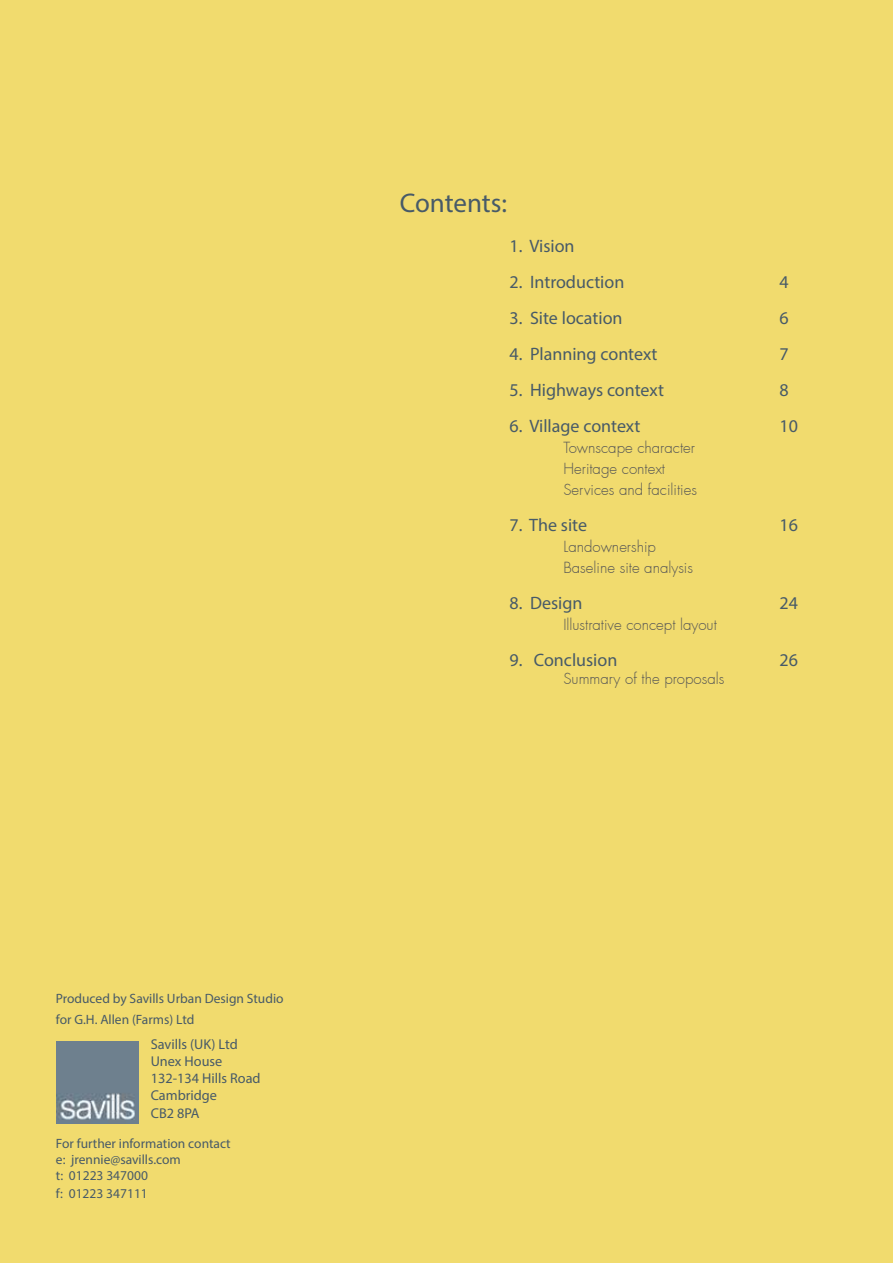
<style>
.page{position:relative;width:893px;height:1263px;background:#f1db6e}
.page>*{position:absolute;margin:0;border:0;box-sizing:border-box;transform-origin:0 0}
.t1{font:27px "Myriad Pro";letter-spacing:-.005em;color:#475a68}
.t2{font:18px "Myriad Pro";color:#475a68}
.t3{font:300 15px/21px "Futura";color:#575756}
.t4{font:14.25px/17.2px "Myriad Pro";color:#475a68}
.t5{font:13.5px/16.2px "Myriad Pro";color:#475a68}
</style>
<div class="page">
<img style="left:56px;top:1041px;width:82px;height:82px">
<h1 class="t1" style="left:400px;top:186px;width:109px">Contents:</h1>
<p class="t2" style="left:509px;top:234px;width:67px">1. Vision</p>
<p class="t2" style="left:509px;top:270px;width:116px">2. Introduction</p>
<p class="t2" style="left:779px;top:270px;width:11px">4</p>
<p class="t2" style="left:509px;top:306px;width:115px">3. Site location</p>
<p class="t2" style="left:779px;top:306px;width:11px">6</p>
<p class="t2" style="left:509px;top:342px;width:150px">4. Planning context</p>
<p class="t2" style="left:779px;top:342px;width:11px">7</p>
<p class="t2" style="left:509px;top:378px;width:156px">5. Highways context</p>
<p class="t2" style="left:779px;top:378px;width:11px">8</p>
<p class="t2" style="left:509px;top:414px;width:133px">6. Village context</p>
<p class="t2" style="left:779px;top:414px;width:20px">10</p>
<p class="t3" style="left:563px;top:437px;width:135px">Townscape character<br>Heritage context<br>Services and facilities</p>
<p class="t2" style="left:509px;top:513px;width:79px">7. The site</p>
<p class="t2" style="left:779px;top:513px;width:20px">16</p>
<p class="t3" style="left:563px;top:537px;width:131px">Landownership<br>Baseline site analysis</p>
<p class="t2" style="left:509px;top:592px;width:74px">8. Design</p>
<p class="t2" style="left:779px;top:592px;width:20px">24</p>
<p class="t3" style="left:563px;top:615px;width:155px">Illustrative concept layout</p>
<p class="t2" style="left:509px;top:649px;width:109px">9. Conclusion</p>
<p class="t2" style="left:779px;top:649px;width:20px">26</p>
<p class="t3" style="left:563px;top:669px;width:162px">Summary of the proposals</p>
<p class="t5" style="left:56px;top:988px;width:229px;line-height:21px">Produced by Savills Urban Design Studio for G.H. Allen (Farms) Ltd</p>
<p class="t4" style="left:151px;top:1035px;width:111px">Savills (UK) Ltd<br>Unex House<br>132-134 Hills Road<br>Cambridge<br>CB2 8PA</p>
<p class="t5" style="left:56px;top:1135px;width:176px">For further information contact e: jrennie@savills.com<br>t: 01223 347000</p>
<p class="t5" style="left:56px;top:1185px;width:93px">f: 01223 347111</p>
</div>
